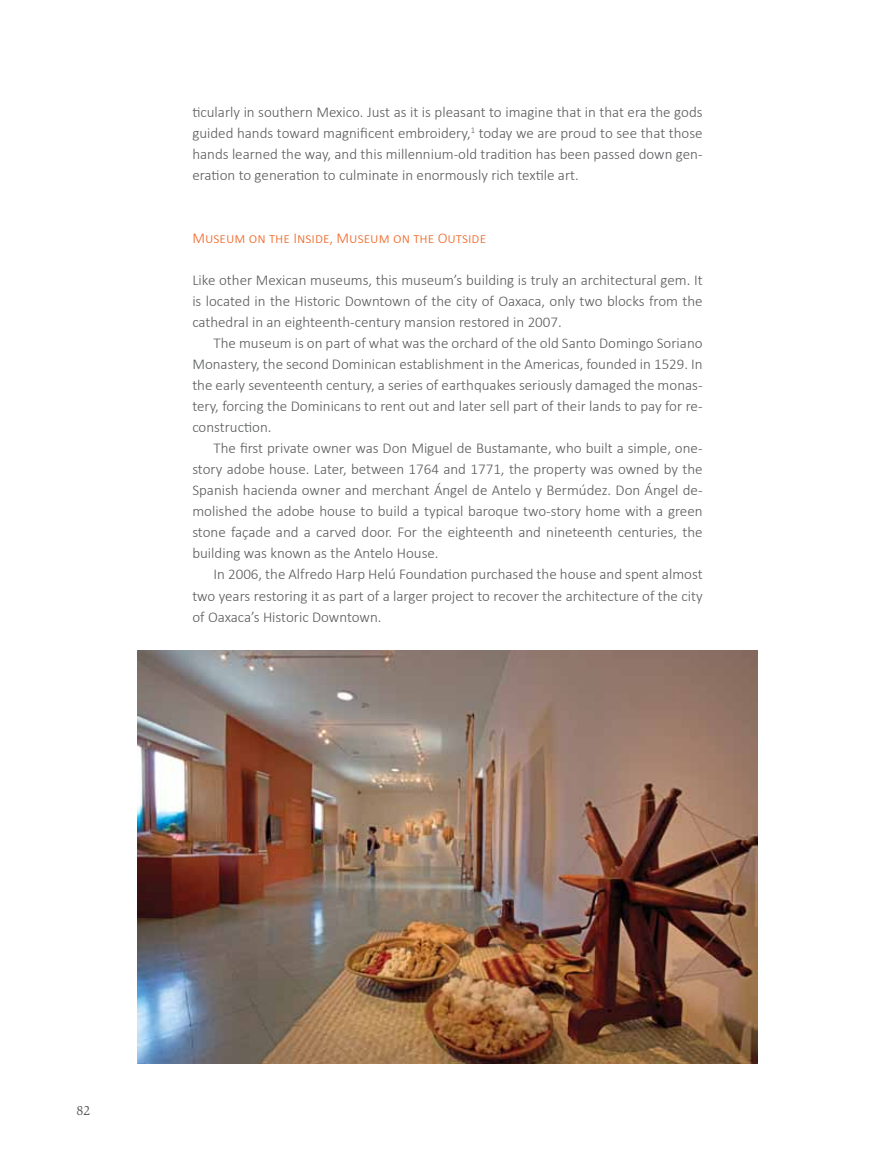
<style>
.page{position:relative;width:893px;height:1149px;background:#fff}
.page>*{position:absolute;margin:0;border:0;box-sizing:border-box;transform-origin:0 0}
.t1{font:300 15px/21px "Calibri";color:#58595b;text-align:justify}
.t2{font:300 15px "Calibri";color:#f26727}
.t3{font:13.5px "Slimbach";color:#58595b}
</style>
<div class="page">
<img style="left:137px;top:650px;width:621px;height:413px">
<p class="t1" style="left:192px;top:101px;width:512px">ticularly in southern Mexico. Just as it is pleasant to imagine that in that era the gods guided hands toward magnificent embroidery,<sup>1</sup> today we are proud to see that those hands learned the way, and this millennium-old tradition has been passed down gen&shy;eration to generation to culminate in enormously rich textile art.</p>
<p class="t2" style="left:192px;top:229px;width:295px">Museum on the Inside, Museum on the Outside</p>
<p class="t1" style="left:192px;top:269px;width:512px">Like other Mexican museums, this museum’s building is truly an architectural gem. It is located in the Historic Downtown of the city of Oaxaca, only two blocks from the cathedral in an eighteenth-century mansion restored in 2007.</p>
<p class="t1" style="left:192px;top:332px;width:512px;text-indent:21px">The museum is on part of what was the orchard of the old Santo Domingo Soriano Monastery, the second Dominican establishment in the Americas, founded in 1529. In the early seventeenth century, a series of earthquakes seriously damaged the monas&shy;tery, forcing the Dominicans to rent out and later sell part of their lands to pay for re&shy;construction.</p>
<p class="t1" style="left:192px;top:437px;width:512px;text-indent:21px">The first private owner was Don Miguel de Bustamante, who built a simple, one&shy;story adobe house. Later, between 1764 and 1771, the property was owned by the Spanish hacienda owner and merchant Ángel de Antelo y Bermúdez. Don Ángel de&shy;molished the adobe house to build a typical baroque two-story home with a green stone façade and a carved door. For the eighteenth and nineteenth centuries, the building was known as the Antelo House.</p>
<p class="t1" style="left:192px;top:563px;width:512px;text-indent:21px">In 2006, the Alfredo Harp Helú Foundation purchased the house and spent almost two years restoring it as part of a larger project to recover the architecture of the city of Oaxaca’s Historic Downtown.</p>
<p class="t3" style="left:77px;top:1102px;width:15px">82</p>
</div>
